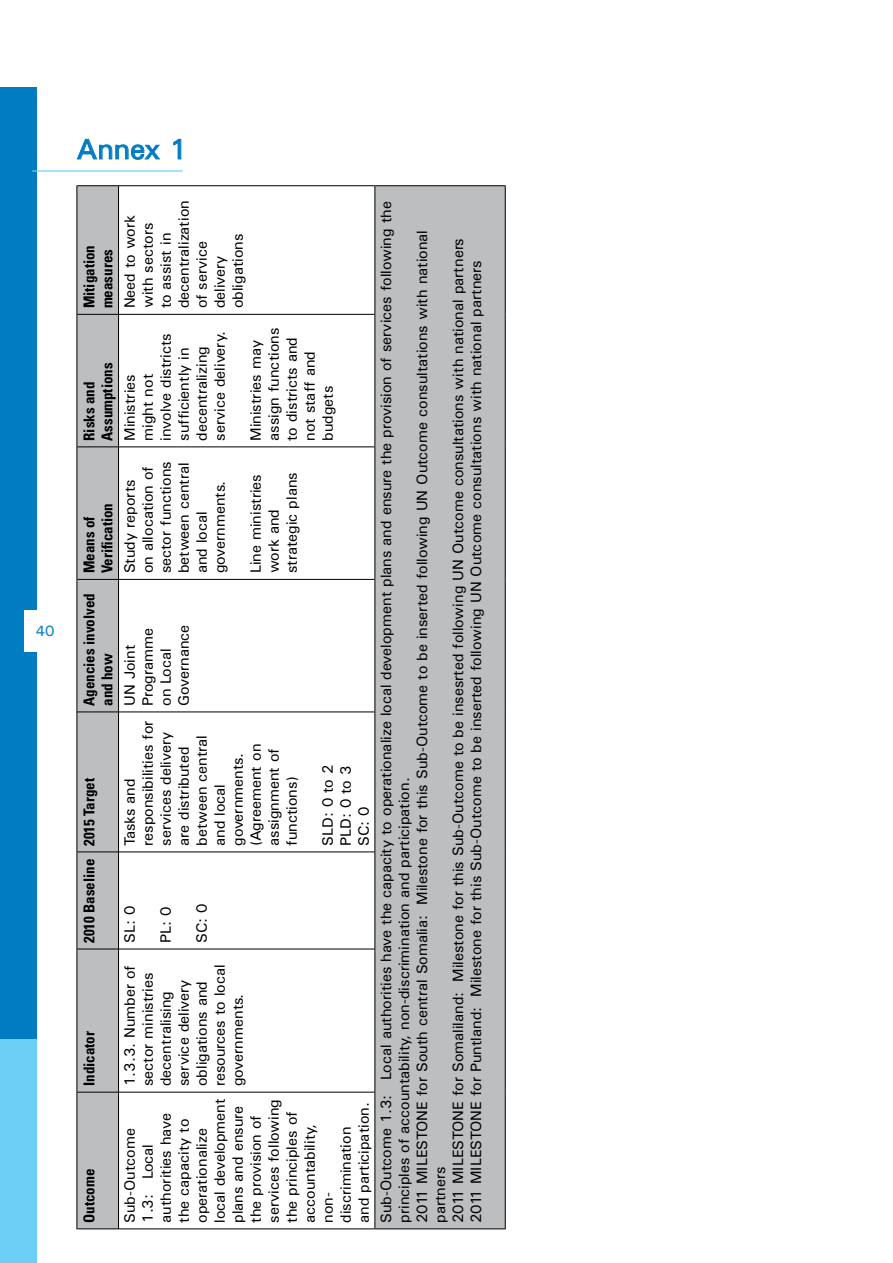
<style>
.page{position:relative;width:893px;height:1263px;background:#fff}
.page>*{position:absolute;margin:0;border:0;box-sizing:border-box;transform-origin:0 0}
.t1{font:28.5px "Univers";color:#007cc3}
.t2{font:15px/18px "Univers";color:#000}
.t3{font:700 condensed 15px/18px "Univers";color:#000}
.t4{font:15px "Univers";color:#007cc3}
</style>
<div class="page">
<div style="left:0;top:87px;width:37px;height:1099px;background:#007cc3"></div>
<div style="left:0;top:1040px;width:37px;height:223px;background:#6dcff6"></div>
<div style="left:24px;top:611px;width:42px;height:41px;background:#fff"></div>
<svg style="left:78px;top:186px;width:427px;height:1042px"></svg>
<hr style="left:119px;top:1228px;width:255px;height:1px;background:#000">
<hr style="left:119px;top:1092px;width:255px;height:1px;background:#000">
<hr style="left:119px;top:949px;width:255px;height:1px;background:#000">
<hr style="left:119px;top:851px;width:255px;height:1px;background:#000">
<hr style="left:119px;top:711px;width:255px;height:1px;background:#000">
<hr style="left:119px;top:579px;width:255px;height:1px;background:#000">
<hr style="left:119px;top:446px;width:255px;height:1px;background:#000">
<hr style="left:119px;top:314px;width:255px;height:1px;background:#000">
<hr style="left:119px;top:185px;width:255px;height:1px;background:#000">
<hr style="left:77px;top:1228px;width:41px;height:1px;background:#000">
<hr style="left:77px;top:1092px;width:1px;height:137px;background:#000">
<hr style="left:77px;top:1092px;width:41px;height:1px;background:#000">
<hr style="left:77px;top:949px;width:1px;height:143px;background:#000">
<hr style="left:77px;top:949px;width:41px;height:1px;background:#000">
<hr style="left:77px;top:852px;width:1px;height:97px;background:#000">
<hr style="left:77px;top:851px;width:41px;height:1px;background:#000">
<hr style="left:77px;top:712px;width:1px;height:140px;background:#000">
<hr style="left:77px;top:711px;width:41px;height:1px;background:#000">
<hr style="left:77px;top:579px;width:1px;height:133px;background:#000">
<hr style="left:77px;top:579px;width:41px;height:1px;background:#000">
<hr style="left:77px;top:447px;width:1px;height:132px;background:#000">
<hr style="left:77px;top:446px;width:41px;height:1px;background:#000">
<hr style="left:77px;top:314px;width:1px;height:133px;background:#000">
<hr style="left:77px;top:314px;width:41px;height:1px;background:#000">
<hr style="left:77px;top:185px;width:41px;height:1px;background:#000">
<hr style="left:77px;top:185px;width:1px;height:129px;background:#000">
<hr style="left:118px;top:1092px;width:1px;height:137px;background:#000">
<hr style="left:118px;top:949px;width:1px;height:143px;background:#000">
<hr style="left:118px;top:852px;width:1px;height:97px;background:#000">
<hr style="left:118px;top:712px;width:1px;height:140px;background:#000">
<hr style="left:118px;top:579px;width:1px;height:133px;background:#000">
<hr style="left:118px;top:447px;width:1px;height:132px;background:#000">
<hr style="left:118px;top:314px;width:1px;height:133px;background:#000">
<hr style="left:118px;top:185px;width:1px;height:129px;background:#000">
<hr style="left:375px;top:1228px;width:130px;height:1px;background:#000">
<hr style="left:375px;top:185px;width:130px;height:1px;background:#000">
<hr style="left:374px;top:1092px;width:1px;height:137px;background:#000">
<hr style="left:374px;top:949px;width:1px;height:143px;background:#000">
<hr style="left:374px;top:852px;width:1px;height:97px;background:#000">
<hr style="left:374px;top:712px;width:1px;height:140px;background:#000">
<hr style="left:374px;top:579px;width:1px;height:133px;background:#000">
<hr style="left:374px;top:447px;width:1px;height:132px;background:#000">
<hr style="left:374px;top:314px;width:1px;height:133px;background:#000">
<hr style="left:374px;top:185px;width:1px;height:129px;background:#000">
<hr style="left:505px;top:1092px;width:1px;height:137px;background:#000">
<hr style="left:505px;top:949px;width:1px;height:143px;background:#000">
<hr style="left:505px;top:852px;width:1px;height:97px;background:#000">
<hr style="left:505px;top:712px;width:1px;height:140px;background:#000">
<hr style="left:505px;top:579px;width:1px;height:133px;background:#000">
<hr style="left:505px;top:447px;width:1px;height:132px;background:#000">
<hr style="left:505px;top:314px;width:1px;height:133px;background:#000">
<hr style="left:505px;top:185px;width:1px;height:129px;background:#000">
<svg style="left:77px;top:139px;width:83px;height:21px"></svg>
<svg style="left:173px;top:139px;width:8px;height:20px"></svg>
<hr style="left:32px;top:170px;width:151px;height:2px;background:#6dcff6">
<p class="t4" style="left:36px;top:622px;width:20px">40</p>
<h1 class="t1" style="left:77px;top:131px;width:112px">Annex 1</h1>
<p class="t3" style="left:80px;top:308px;width:65px;rotate:-90deg">Mitigation measures</p>
<p class="t3" style="left:80px;top:441px;width:80px;rotate:-90deg">Risks and<br>Assumptions</p>
<p class="t3" style="left:80px;top:573px;width:72px;rotate:-90deg">Means of<br>Verification</p>
<p class="t3" style="left:80px;top:706px;width:114px;rotate:-90deg">Agencies involved and how</p>
<p class="t3" style="left:80px;top:943px;width:167px;rotate:-90deg">2010 Baseline 2015 Target</p>
<p class="t3" style="left:80px;top:1086px;width:57px;rotate:-90deg">Indicator</p>
<p class="t3" style="left:80px;top:1223px;width:56px;rotate:-90deg">Outcome</p>
<p class="t2" style="left:120px;top:308px;width:110px;rotate:-90deg">Need to work with sectors<br>to assist in decentralization of service delivery obligations</p>
<p class="t2" style="left:377px;top:1223px;width:1023px;rotate:-90deg">Sub-Outcome 1.3: Local authorities have the capacity to operationalize local development plans and ensure the provision of services following the principles of accountability, non-discrimination and participation.<br>2011 MILESTONE for South central Somalia: Milestone for this Sub-Outcome to be inserted following UN Outcome consultations with national partners<br>2011 MILESTONE for Somaliland: Milestone for this Sub-Outcome to be insesrted following UN Outcome consultations with national partners 2011 MILESTONE for Puntland: Milestone for this Sub-Outcome to be inserted following UN Outcome consultations with national partners</p>
<p class="t2" style="left:120px;top:441px;width:111px;rotate:-90deg">Ministries might not involve districts sufficiently in decentralizing service delivery.</p>
<p class="t2" style="left:246px;top:441px;width:115px;rotate:-90deg">Ministries may assign functions to districts and not staff and budgets</p>
<p class="t2" style="left:120px;top:573px;width:114px;rotate:-90deg">Study reports on allocation of sector functions between central and local governments.</p>
<p class="t2" style="left:246px;top:573px;width:103px;rotate:-90deg">Line ministries work and strategic plans</p>
<p class="t2" style="left:120px;top:706px;width:83px;rotate:-90deg">UN Joint<br>Programme on Local<br>Governance</p>
<p class="t2" style="left:120px;top:846px;width:127px;rotate:-90deg">Tasks and responsibilities for services delivery are distributed between central and local governments. (Agreement on assignment of functions)</p>
<p class="t2" style="left:318px;top:846px;width:83px;text-align:justify;rotate:-90deg">SLD: 0 to 2<br>PLD: 0 to 3<br>SC: 0</p>
<p class="t2" style="left:120px;top:943px;width:39px;rotate:-90deg">SL: 0</p>
<p class="t2" style="left:156px;top:943px;width:38px;rotate:-90deg">PL: 0</p>
<p class="t2" style="left:192px;top:943px;width:41px;rotate:-90deg">SC: 0</p>
<p class="t2" style="left:120px;top:1086px;width:123px;rotate:-90deg">1.3.3. Number of sector ministries decentralising service delivery obligations and resources to local governments.</p>
<p class="t2" style="left:120px;top:1223px;width:126px;rotate:-90deg">Sub-Outcome<br>1.3: Local authorities have the capacity to operationalize local development plans and ensure the provision of services following the principles of accountability, non&shy;discrimination and participation.</p>
</div>
